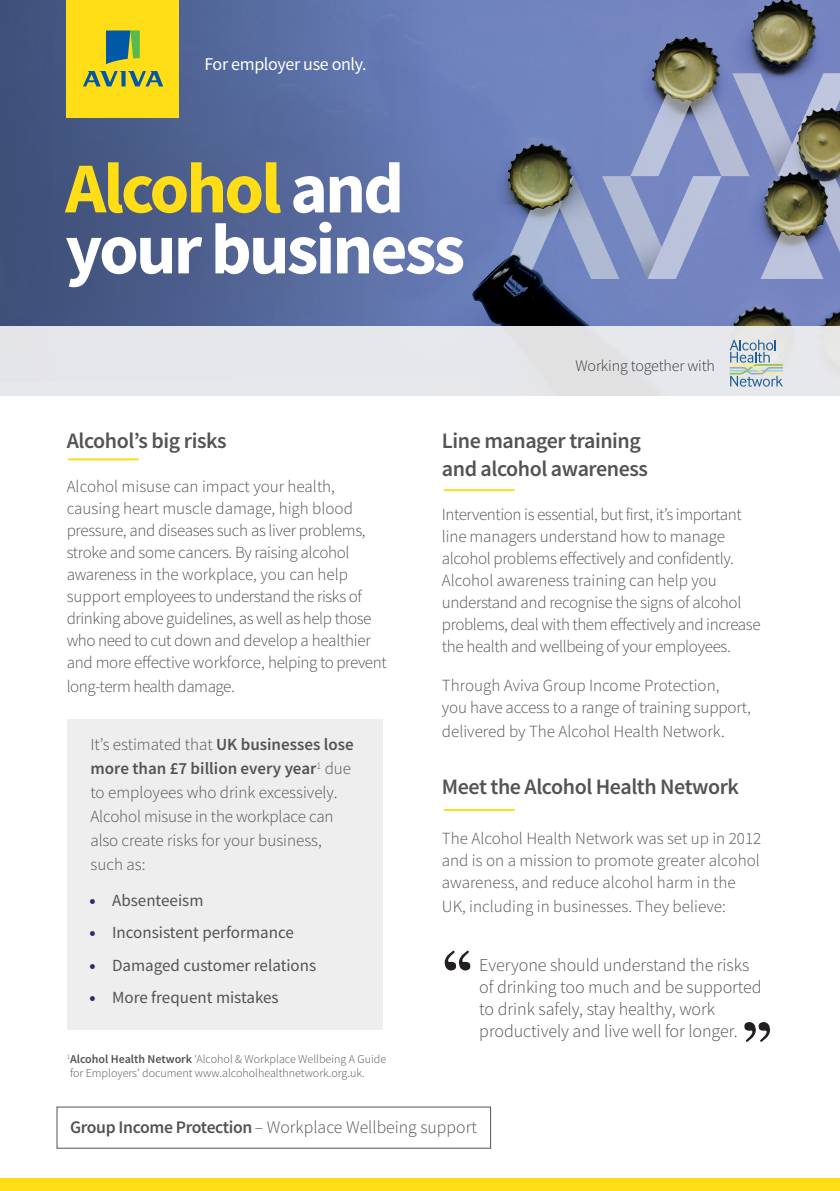
<style>
.page{position:relative;width:840px;height:1191px;background:#fff}
.page>*{position:absolute;margin:0;border:0;box-sizing:border-box;transform-origin:0 0}
.t1{font:700 71.4px/61px "Source Sans Pro";letter-spacing:-.04em;color:#fff}
.Sub_title{font:600 22px/28px "Source Sans Pro";letter-spacing:-.02em;color:#535355}
.Body_copy{font:300 18px/22px "Source Sans Pro";letter-spacing:-.005em;color:#535355}
.t2{font:18px "Source Sans Pro";letter-spacing:-.02em;color:#fff}
.t3{font:300 17.6px "Source Sans Pro";color:#535355}
.Body_copy-2{font:300 17px/22px "Source Sans Pro";letter-spacing:-.015em;color:#535355}
.t4{font:17px "Source Sans Pro";color:#535355}
.t5{font:300 16px "Source Sans Pro";letter-spacing:-.01em;color:#383942}
.Paragraph_Style_1{font:300 12px/14.4px "Source Sans Pro";color:#535355}
.s1{color:#ffdd17}
.s2{font-weight:600}
.s3{font-weight:900;color:#3f2566}
</style>
<div class="page">
<svg style="left:495px;top:0;width:344px;height:326px;background:#7e89ae"></svg>
<div style="left:67px;top:719px;width:315px;height:310px;background:#eeeeef"></div>
<svg style="left:444px;top:950px;width:27px;height:21px"></svg>
<svg style="left:744px;top:1022px;width:26px;height:20px"></svg>
<hr style="left:68px;top:458px;width:71px;height:2px;background:#ffdd17">
<hr style="left:443px;top:489px;width:71px;height:2px;background:#ffdd17">
<hr style="left:443px;top:809px;width:71px;height:2px;background:#ffdd17">
<svg style="left:0;top:0;width:495px;height:25px;background:#5b6fa3"></svg>
<div style="left:0;top:25px;width:597px;height:395px;background:#413e45;opacity:.16"></div>
<div style="left:0;top:1178px;width:839px;height:13px;background:#ffdd17"></div>
<div style="left:67px;top:0;width:112px;height:118px;background:#ffdd17"></div>
<svg style="left:106px;top:31px;width:34px;height:33px"></svg>
<svg style="left:83px;top:71px;width:80px;height:15px"></svg>
<div style="left:0;top:326px;width:839px;height:69px;background:#e6e7eb"></div>
<svg style="left:729px;top:340px;width:53px;height:47px"></svg>
<p class="t2" style="left:204px;top:52px;width:164px">For employer use only.</p>
<p class="t1" style="left:65px;top:157px;width:401px"><span class="s1">Alcohol</span> and your business</p>
<p class="t5" style="left:575px;top:356px;width:141px">Working together with</p>
<p class="Sub_title" style="left:67px;top:426px;width:161px">Alcohol’s big risks</p>
<p class="Body_copy-2" style="left:67px;top:475px;width:321px">Alcohol misuse can impact your health, causing heart muscle damage, high blood pressure, and diseases such as liver problems, stroke and some cancers. By raising alcohol awareness in the workplace, you can help support employees to understand the risks of drinking above guidelines, as well as help those who need to cut down and develop a healthier and more effective workforce, helping to prevent</p>
<p class="Body_copy-2" style="left:67px;top:675px;width:169px">long-term health damage.</p>
<p class="Body_copy-2" style="left:90px;top:732px;width:264px;line-height:24px">It’s estimated that <span class="s2">UK businesses lose more than £7 billion every year</span><sup>1</sup> due to employees who drink excessively.<br>Alcohol misuse in the workplace can also create risks for your business, such as:</p>
<p class="t4" style="left:89px;top:889px;width:115px"><span class="s3">•</span> Absenteeism</p>
<p class="t4" style="left:89px;top:921px;width:206px"><span class="s3">•</span> Inconsistent performance</p>
<p class="t4" style="left:89px;top:954px;width:228px"><span class="s3">•</span> Damaged customer relations</p>
<p class="t4" style="left:89px;top:986px;width:191px"><span class="s3">•</span> More frequent mistakes</p>
<p class="Paragraph_Style_1" style="left:67px;top:1051px;width:321px"><sup>1</sup><span class="s2">Alcohol Health Network</span> ‘Alcohol &amp; Workplace Wellbeing A Guide for Employers’ document www.alcoholhealthnetwork.org.uk.</p>
<p class="Sub_title" style="left:441px;top:426px;width:207px">Line manager training and alcohol awareness</p>
<p class="Body_copy-2" style="left:441px;top:503px;width:320px">Intervention is essential, but first, it’s important line managers understand how to manage alcohol problems effectively and confidently.<br>Alcohol awareness training can help you understand and recognise the signs of alcohol problems, deal with them effectively and increase the health and wellbeing of your employees.</p>
<p class="Body_copy-2" style="left:441px;top:674px;width:310px">Through Aviva Group Income Protection,<br>you have access to a range of training support,</p>
<p class="Body_copy-2" style="left:441px;top:720px;width:284px">delivered by The Alcohol Health Network.</p>
<p class="Sub_title" style="left:441px;top:772px;width:298px">Meet the Alcohol Health Network</p>
<p class="Body_copy-2" style="left:441px;top:827px;width:321px;text-align:justify">The Alcohol Health Network was set up in 2012 and is on a mission to promote greater alcohol awareness, and reduce alcohol harm in the</p>
<p class="Body_copy-2" style="left:441px;top:895px;width:285px">UK, including in businesses. They believe:</p>
<p class="Body_copy" style="left:479px;top:954px;width:284px">Everyone should understand the risks of drinking too much and be supported to drink safely, stay healthy, work productively and live well for longer.</p>
<p class="t3" style="left:70px;top:1116px;width:408px"><span class="s2">Group Income Protection</span>– Workplace Wellbeing support</p>
</div>
